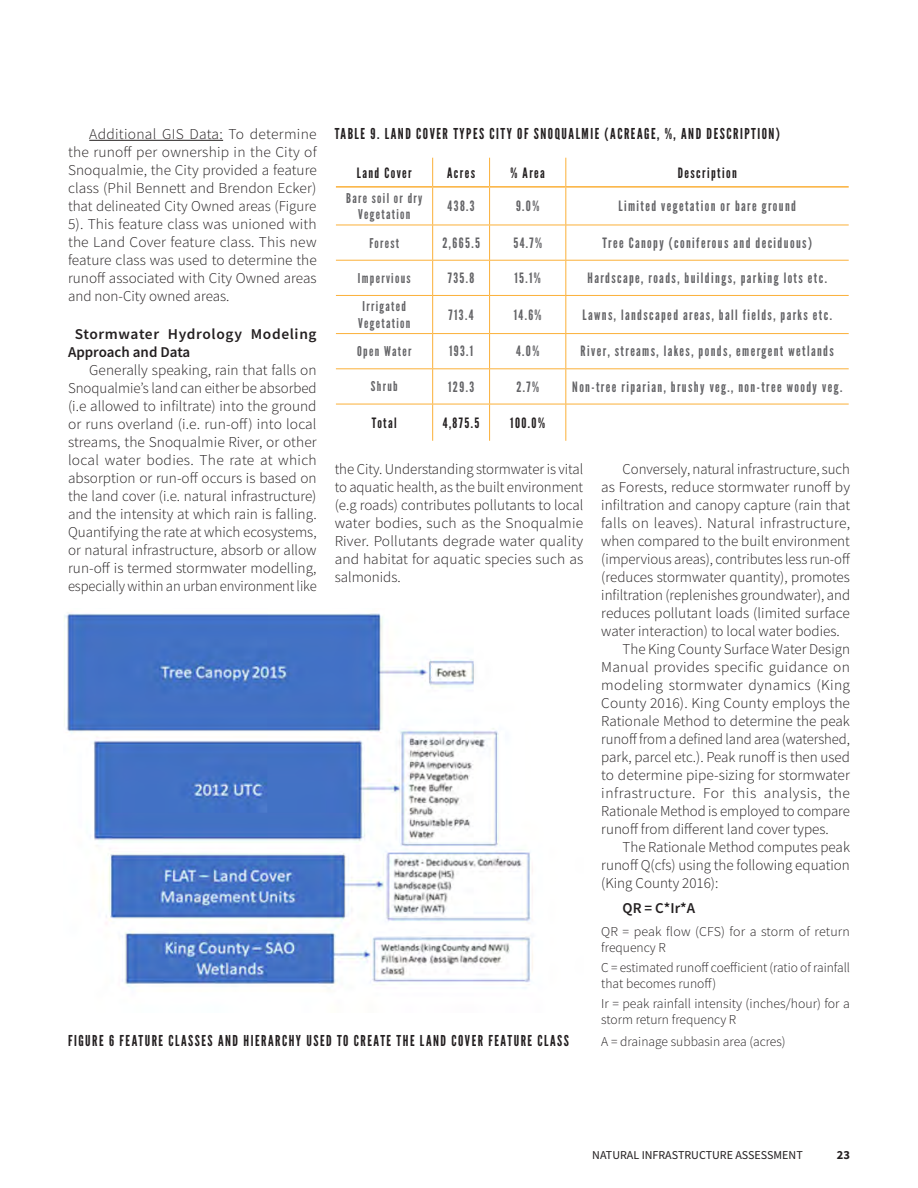
<style>
.page{position:relative;width:918px;height:1188px;background:#fff}
.page>*{position:absolute;margin:0;border:0;box-sizing:border-box;transform-origin:0 0}
.Small_Text__8pt__-_B{font:300 15px/18px "Source Sans Pro";color:#231f20;text-align:justify}
.Text_13pt_-_Yellow{font:15px "League Gothic";letter-spacing:.1em;color:#231f20}
.Small_Text__8pt__-_B-2{font:600 15px/18px "Source Sans Pro";letter-spacing:.03em;color:#231f20}
.League_Gothic_52pt_Y{font:14.25px "League Gothic";letter-spacing:.1em;color:#636366}
.League_Gothic_52pt_Y-2{font:14.25px "League Gothic";letter-spacing:.1em;color:#231f20}
.Small_Text__8pt__-_B-3{font:300 13.5px/16.2px "Source Sans Pro";color:#231f20}
.League_Gothic_52pt_Y-3{font:13.5px/16.2px "League Gothic";letter-spacing:.1em;color:#636366;text-align:center}
.t1{font:700 12.45px "Source Sans Pro";color:#231f20}
.t2{font:12px "Source Sans Pro";color:#231f20}
</style>
<div class="page">
<img style="left:64px;top:613px;width:469px;height:376px">
<hr style="left:89px;top:140px;width:134px;height:1px;background:#231f20">
<svg style="left:432px;top:158px;width:1px;height:28px"></svg>
<svg style="left:489px;top:158px;width:1px;height:28px"></svg>
<svg style="left:565px;top:158px;width:1px;height:28px"></svg>
<hr style="left:336px;top:186px;width:97px;height:2px;background:#fbb039">
<hr style="left:433px;top:186px;width:57px;height:2px;background:#fbb039">
<hr style="left:490px;top:186px;width:76px;height:2px;background:#fbb039">
<hr style="left:566px;top:186px;width:283px;height:2px;background:#fbb039">
<hr style="left:432px;top:188px;width:1px;height:37px;background:#fbb039">
<hr style="left:489px;top:188px;width:1px;height:37px;background:#fbb039">
<hr style="left:565px;top:188px;width:1px;height:37px;background:#fbb039">
<hr style="left:432px;top:225px;width:1px;height:35px;background:#fbb039">
<hr style="left:489px;top:225px;width:1px;height:35px;background:#fbb039">
<hr style="left:565px;top:225px;width:1px;height:35px;background:#fbb039">
<hr style="left:336px;top:260px;width:97px;height:1px;background:#fbb039">
<hr style="left:433px;top:260px;width:57px;height:1px;background:#fbb039">
<hr style="left:432px;top:261px;width:1px;height:34px;background:#fbb039">
<hr style="left:490px;top:260px;width:76px;height:1px;background:#fbb039">
<hr style="left:489px;top:261px;width:1px;height:34px;background:#fbb039">
<hr style="left:566px;top:260px;width:283px;height:1px;background:#fbb039">
<hr style="left:565px;top:261px;width:1px;height:34px;background:#fbb039">
<hr style="left:336px;top:295px;width:97px;height:1px;background:#fbb039">
<hr style="left:433px;top:295px;width:57px;height:1px;background:#fbb039">
<hr style="left:432px;top:296px;width:1px;height:37px;background:#fbb039">
<hr style="left:490px;top:295px;width:76px;height:1px;background:#fbb039">
<hr style="left:489px;top:296px;width:1px;height:37px;background:#fbb039">
<hr style="left:566px;top:295px;width:283px;height:1px;background:#fbb039">
<hr style="left:565px;top:296px;width:1px;height:37px;background:#fbb039">
<hr style="left:336px;top:333px;width:97px;height:1px;background:#fbb039">
<hr style="left:433px;top:333px;width:57px;height:1px;background:#fbb039">
<hr style="left:432px;top:334px;width:1px;height:34px;background:#fbb039">
<hr style="left:490px;top:333px;width:76px;height:1px;background:#fbb039">
<hr style="left:489px;top:334px;width:1px;height:34px;background:#fbb039">
<hr style="left:566px;top:333px;width:283px;height:1px;background:#fbb039">
<hr style="left:565px;top:334px;width:1px;height:34px;background:#fbb039">
<hr style="left:336px;top:368px;width:97px;height:1px;background:#fbb039">
<hr style="left:433px;top:368px;width:57px;height:1px;background:#fbb039">
<hr style="left:432px;top:369px;width:1px;height:35px;background:#fbb039">
<hr style="left:490px;top:368px;width:76px;height:1px;background:#fbb039">
<hr style="left:489px;top:369px;width:1px;height:35px;background:#fbb039">
<hr style="left:566px;top:368px;width:283px;height:1px;background:#fbb039">
<hr style="left:565px;top:369px;width:1px;height:35px;background:#fbb039">
<hr style="left:336px;top:404px;width:97px;height:1px;background:#fbb039">
<hr style="left:433px;top:404px;width:57px;height:1px;background:#fbb039">
<hr style="left:432px;top:404px;width:1px;height:37px;background:#fbb039">
<hr style="left:490px;top:404px;width:76px;height:1px;background:#fbb039">
<hr style="left:489px;top:404px;width:1px;height:37px;background:#fbb039">
<hr style="left:566px;top:404px;width:283px;height:1px;background:#fbb039">
<hr style="left:565px;top:404px;width:1px;height:37px;background:#fbb039">
<hr style="left:336px;top:225px;width:97px;height:1px;background:#fbb039">
<hr style="left:433px;top:225px;width:57px;height:1px;background:#fbb039">
<hr style="left:490px;top:225px;width:76px;height:1px;background:#fbb039">
<hr style="left:566px;top:225px;width:283px;height:1px;background:#fbb039">
<p class="Text_13pt_-_Yellow" style="left:335px;top:124px;width:447px">TABLE 9. LAND COVER TYPES CITY OF SNOQUALMIE (ACREAGE, %, AND DESCRIPTION)</p>
<p class="Small_Text__8pt__-_B" style="left:68px;top:125px;width:250px;text-indent:21px">Additional GIS Data: To determine the runoff per ownership in the City of Snoqualmie, the City provided a feature class (Phil Bennett and Brendon Ecker) that delineated City Owned areas (Figure 5). This feature class was unioned with the Land Cover feature class. This new feature class was used to determine the runoff associated with City Owned areas and non-City owned areas.</p>
<p class="Small_Text__8pt__-_B-2" style="left:68px;top:324px;width:250px;text-indent:7px">Stormwater Hydrology Modeling<br>Approach and Data</p>
<p class="Small_Text__8pt__-_B" style="left:68px;top:361px;width:250px;text-indent:21px">Generally speaking, rain that falls on Snoqualmie’s land can either be absorbed (i.e allowed to infiltrate) into the ground or runs overland (i.e. run-off) into local streams, the Snoqualmie River, or other local water bodies. The rate at which absorption or run-off occurs is based on the land cover (i.e. natural infrastructure) and the intensity at which rain is falling.<br>Quantifying the rate at which ecosystems, or natural infrastructure, absorb or allow run-off is termed stormwater modelling, especially within an urban environment like</p>
<p class="League_Gothic_52pt_Y-2" style="left:357px;top:164px;width:57px">Land Cover</p>
<p class="League_Gothic_52pt_Y-2" style="left:447px;top:164px;width:29px">Acres</p>
<p class="League_Gothic_52pt_Y-2" style="left:511px;top:164px;width:36px">% Area</p>
<p class="League_Gothic_52pt_Y-2" style="left:678px;top:164px;width:61px">Description</p>
<p class="League_Gothic_52pt_Y-3" style="left:346px;top:190px;width:78px">Bare soil or dry<br>Vegetation</p>
<p class="League_Gothic_52pt_Y" style="left:448px;top:198px;width:29px">438.3</p>
<p class="League_Gothic_52pt_Y" style="left:516px;top:198px;width:25px">9.0%</p>
<p class="League_Gothic_52pt_Y" style="left:618px;top:198px;width:179px">Limited vegetation or bare ground</p>
<p class="League_Gothic_52pt_Y-3" style="left:369px;top:235px;width:31px">Forest</p>
<p class="League_Gothic_52pt_Y" style="left:442px;top:234px;width:39px">2,665.5</p>
<p class="League_Gothic_52pt_Y" style="left:513px;top:234px;width:30px">54.7%</p>
<p class="League_Gothic_52pt_Y" style="left:603px;top:234px;width:211px">Tree Canopy (coniferous and deciduous)</p>
<p class="League_Gothic_52pt_Y-3" style="left:358px;top:270px;width:54px">Impervious</p>
<p class="League_Gothic_52pt_Y" style="left:448px;top:270px;width:28px">735.8</p>
<p class="League_Gothic_52pt_Y" style="left:514px;top:270px;width:28px">15.1%</p>
<p class="League_Gothic_52pt_Y" style="left:588px;top:270px;width:241px">Hardscape, roads, buildings, parking lots etc.</p>
<p class="League_Gothic_52pt_Y-3" style="left:358px;top:299px;width:54px">Irrigated<br>Vegetation</p>
<p class="League_Gothic_52pt_Y" style="left:449px;top:306px;width:26px">713.4</p>
<p class="League_Gothic_52pt_Y" style="left:514px;top:306px;width:29px">14.6%</p>
<p class="League_Gothic_52pt_Y" style="left:583px;top:306px;width:251px">Lawns, landscaped areas, ball fields, parks etc.</p>
<p class="League_Gothic_52pt_Y-3" style="left:357px;top:343px;width:56px">Open Water</p>
<p class="League_Gothic_52pt_Y" style="left:449px;top:343px;width:26px">193.1</p>
<p class="League_Gothic_52pt_Y" style="left:516px;top:343px;width:25px">4.0%</p>
<p class="League_Gothic_52pt_Y" style="left:581px;top:343px;width:255px">River, streams, lakes, ponds, emergent wetlands</p>
<p class="League_Gothic_52pt_Y-3" style="left:371px;top:379px;width:28px">Shrub</p>
<p class="League_Gothic_52pt_Y" style="left:448px;top:378px;width:27px">129.3</p>
<p class="League_Gothic_52pt_Y" style="left:516px;top:378px;width:24px">2.7%</p>
<p class="League_Gothic_52pt_Y" style="left:572px;top:378px;width:271px">Non-tree riparian, brushy veg., non-tree woody veg.</p>
<p class="League_Gothic_52pt_Y-2" style="left:372px;top:414px;width:26px">Total</p>
<p class="League_Gothic_52pt_Y-2" style="left:443px;top:414px;width:38px">4,875.5</p>
<p class="League_Gothic_52pt_Y-2" style="left:510px;top:414px;width:36px">100.0%</p>
<p class="Small_Text__8pt__-_B" style="left:601px;top:460px;width:250px;text-indent:21px">Conversely, natural infrastructure, such as Forests, reduce stormwater runoff by infiltration and canopy capture (rain that falls on leaves). Natural infrastructure, when compared to the built environment (impervious areas), contributes less run-off (reduces stormwater quantity), promotes infiltration (replenishes groundwater), and reduces pollutant loads (limited surface water interaction) to local water bodies.</p>
<p class="Small_Text__8pt__-_B" style="left:601px;top:640px;width:250px;text-indent:21px">The King County Surface Water Design Manual provides specific guidance on modeling stormwater dynamics (King County 2016). King County employs the Rationale Method to determine the peak runoff from a defined land area (watershed, park, parcel etc.). Peak runoff is then used to determine pipe-sizing for stormwater infrastructure. For this analysis, the Rationale Method is employed to compare runoff from different land cover types.</p>
<p class="Small_Text__8pt__-_B" style="left:601px;top:838px;width:250px;text-indent:21px">The Rationale Method computes peak runoff Q(cfs) using the following equation (King County 2016):</p>
<p class="Small_Text__8pt__-_B-2" style="left:623px;top:899px;width:74px">QR = C*Ir*A</p>
<p class="Small_Text__8pt__-_B-3" style="left:601px;top:923px;width:250px">QR = peak flow (CFS) for a storm of return frequency R</p>
<p class="Small_Text__8pt__-_B-3" style="left:601px;top:959px;width:250px">C = estimated runoff coefficient (ratio of rainfall that becomes runoff)</p>
<p class="Small_Text__8pt__-_B-3" style="left:601px;top:996px;width:250px">Ir = peak rainfall intensity (inches/hour) for a storm return frequency R</p>
<p class="Small_Text__8pt__-_B-3" style="left:601px;top:1034px;width:186px">A = drainage subbasin area (acres)</p>
<p class="Small_Text__8pt__-_B" style="left:335px;top:460px;width:250px">the City. Understanding stormwater is vital to aquatic health, as the built environment (e.g roads) contributes pollutants to local water bodies, such as the Snoqualmie River. Pollutants degrade water quality and habitat for aquatic species such as salmonids.</p>
<p class="Text_13pt_-_Yellow" style="left:68px;top:1032px;width:502px">FIGURE 6 FEATURE CLASSES AND HIERARCHY USED TO CREATE THE LAND COVER FEATURE CLASS</p>
<p class="t2" style="left:592px;top:1147px;width:212px">NATURAL INFRASTRUCTURE ASSESSMENT</p>
<p class="t1" style="left:837px;top:1147px;width:15px">23</p>
</div>
